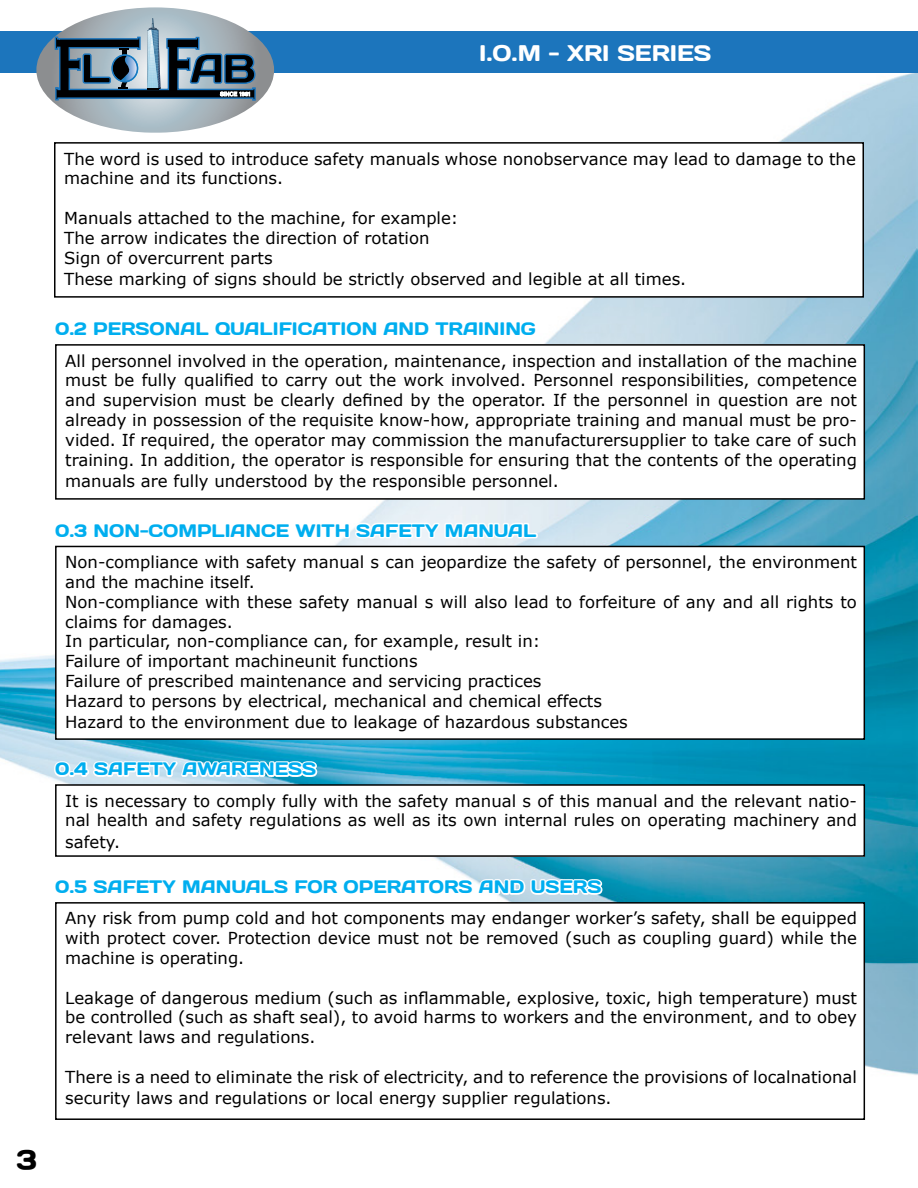
<style>
.page{position:relative;width:918px;height:1188px;background:#fff}
.page>*{position:absolute;margin:0;border:0;box-sizing:border-box;transform-origin:0 0}
.t1{font:22.5px "Days";color:#fff}
.t2{font:18px "Days";color:#00aeef}
.t3{font:16.5px/19.8px "Verdana";color:#000}
</style>
<div class="page">
<img style="left:0;top:72px;width:918px;height:1048px">
<div style="left:0;top:31px;width:918px;height:41px;background:#1c75bc"></div>
<svg style="left:36px;top:7px;width:238px;height:126px"></svg>
<div style="left:55px;top:143px;width:808px;height:154px;background:#fff"></div>
<div style="left:54px;top:142px;width:810px;height:156px;border:2px solid #000"></div>
<div style="left:56px;top:345px;width:808px;height:154px;background:#fff"></div>
<div style="left:55px;top:344px;width:810px;height:156px;border:2px solid #000"></div>
<div style="left:56px;top:546px;width:808px;height:193px;background:#fff"></div>
<div style="left:55px;top:546px;width:810px;height:194px;border:2px solid #000"></div>
<div style="left:56px;top:785px;width:808px;height:71px;background:#fff"></div>
<div style="left:55px;top:784px;width:810px;height:73px;border:2px solid #000"></div>
<div style="left:56px;top:903px;width:808px;height:216px;background:#fff"></div>
<div style="left:55px;top:902px;width:810px;height:218px;border:2px solid #000"></div>
<svg style="left:52px;top:508px;width:489px;height:35px"></svg>
<svg style="left:52px;top:746px;width:268px;height:36px"></svg>
<svg style="left:52px;top:867px;width:553px;height:33px"></svg>
<h1 class="t1" style="left:479px;top:38px;width:234px">I.O.M - XRI SERIES</h1>
<p class="t3" style="left:64px;top:148px;width:793px">The word is used to introduce safety manuals whose nonobservance may lead to damage to the machine and its functions.</p>
<p class="t3" style="left:64px;top:208px;width:396px">Manuals attached to the machine, for example:<br>The arrow indicates the direction of rotation<br>Sign of overcurrent parts</p>
<p class="t3" style="left:64px;top:269px;width:624px">These marking of signs should be strictly observed and legible at all times.</p>
<p class="t2" style="left:55px;top:317px;width:68px">0.2 PERSONAL</p>
<p class="t2" style="left:215px;top:317px;width:43px">QUALIFICATION</p>
<p class="t2" style="left:384px;top:317px;width:16px">AND</p>
<p class="t2" style="left:435px;top:317px;width:14px">TRAINING</p>
<p class="t3" style="left:65px;top:350px;width:793px;text-align:justify">All personnel involved in the operation, maintenance, inspection and installation of the machine must be fully qualified to carry out the work involved. Personnel responsibilities, competence and supervision must be clearly defined by the operator. If the personnel in question are not already in possession of the requisite know-how, appropriate training and manual must be pro&shy;vided. If required, the operator may commission the manufacturersupplier to take care of such training. In addition, the operator is responsible for ensuring that the contents of the operating</p>
<p class="t3" style="left:65px;top:471px;width:495px">manuals are fully understood by the responsible personnel.</p>
<p class="t2" style="left:55px;top:519px;width:109px">0.3 NON-COMPLIANCE</p>
<p class="t2" style="left:296px;top:519px;width:76px">WITH SAFET</p>
<p class="t2" style="left:425px;top:519px;width:37px">Y MAN</p>
<p class="t2" style="left:494px;top:519px;width:30px">UAL</p>
<p class="t3" style="left:65px;top:552px;width:793px">Non-compliance with safety manual s can jeopardize the safety of personnel, the environment and the machine itself.<br>Non-compliance with these safety manual s will also lead to forfeiture of any and all rights to claims for damages.<br>In particular, non-compliance can, for example, result in:<br>Failure of important machineunit functions<br>Failure of prescribed maintenance and servicing practices<br>Hazard to persons by electrical, mechanical and chemical effects</p>
<p class="t3" style="left:65px;top:712px;width:564px">Hazard to the environment due to leakage of hazardous substances</p>
<p class="t2" style="left:55px;top:757px;width:68px">0.4 SAFET</p>
<p class="t2" style="left:163px;top:757px;width:69px">Y AWARENESS</p>
<p class="t3" style="left:65px;top:791px;width:793px">It is necessary to comply fully with the safety manual s of this manual and the relevant natio&shy;nal health and safety regulations as well as its own internal rules on operating machinery and</p>
<p class="t3" style="left:65px;top:832px;width:56px">safety.</p>
<p class="t2" style="left:55px;top:875px;width:68px">0.5 SAFET</p>
<p class="t2" style="left:162px;top:875px;width:37px">Y MAN</p>
<p class="t2" style="left:231px;top:875px;width:30px">UALS</p>
<p class="t2" style="left:294px;top:875px;width:15px">FOR</p>
<p class="t2" style="left:344px;top:875px;width:16px">OPERATORS</p>
<p class="t2" style="left:479px;top:875px;width:16px">AND</p>
<p class="t2" style="left:531px;top:875px;width:30px">USERS</p>
<p class="t3" style="left:65px;top:908px;width:793px;text-align:justify">Any risk from pump cold and hot components may endanger worker’s safety, shall be equipped with protect cover. Protection device must not be removed (such as coupling guard) while the machine is operating.</p>
<p class="t3" style="left:65px;top:988px;width:793px;text-align:justify">Leakage of dangerous medium (such as inflammable, explosive, toxic, high temperature) must be controlled (such as shaft seal), to avoid harms to workers and the environment, and to obey relevant laws and regulations.</p>
<p class="t3" style="left:65px;top:1066px;width:793px;line-height:21.6px">There is a need to eliminate the risk of electricity, and to reference the provisions of localnational security laws and regulations or local energy supplier regulations.</p>
</div>
